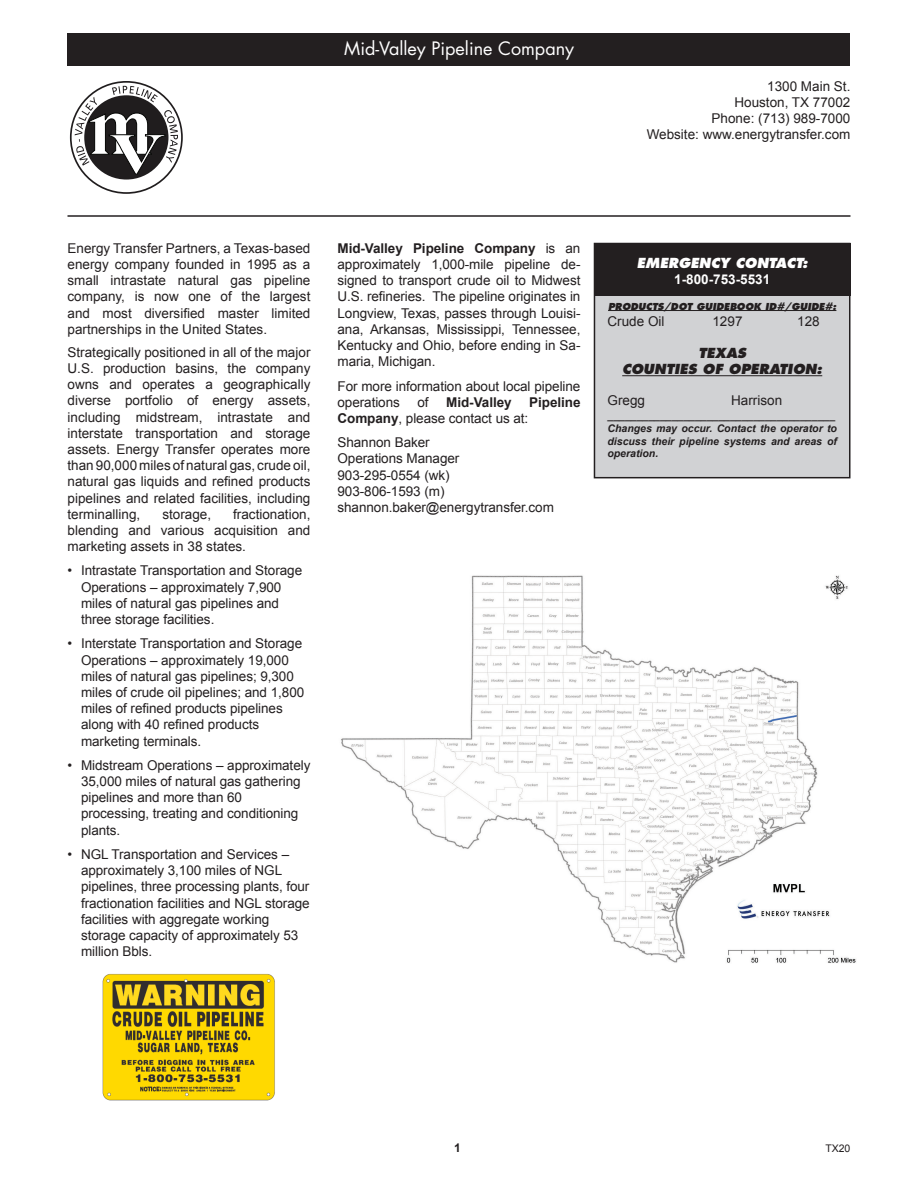
<style>
.page{position:relative;width:918px;height:1188px;background:#fff}
.page>*{position:absolute;margin:0;border:0;box-sizing:border-box;transform-origin:0 0}
.t1{font:18px "Futura";color:#fff}
.t2{font:13.5px/16.2px "Arial";letter-spacing:-.005em;color:#231f20}
.t3{font:italic 800 13.5px "Futura";color:#231f20}
.t4{font:700 13.5px "Arial";letter-spacing:-.005em;color:#231f20}
.t5{font:italic 800 13.5px "Futura";color:#fff}
.t6{font:700 13.5px "Arial";color:#fff}
.t7{font:700 12px "Arial";color:#231f20}
.t8{font:italic 700 10.5px/12.6px "Arial";color:#231f20;text-align:justify}
.t9{font:10.5px "Arial";color:#231f20}
.t10{font:italic 800 9.3px "Futura";color:#231f20}
.s1{font-weight:700}
</style>
<div class="page">
<hr style="left:68px;top:215px;width:782px;height:2px;background:#231f20">
<div style="left:68px;top:34px;width:782px;height:32px;background:#231f20"></div>
<div style="left:594px;top:244px;width:256px;height:234px;background:#d1d2d4"></div>
<div style="left:594px;top:243px;width:256px;height:235px;border:2px solid #231f20"></div>
<div style="left:594px;top:243px;width:256px;height:52px;background:#231f20"></div>
<hr style="left:608px;top:310px;width:228px;height:1px;background:#231f20">
<hr style="left:622px;top:375px;width:200px;height:1px;background:#231f20">
<img style="left:341px;top:575px;width:515px;height:388px">
<img style="left:102px;top:974px;width:173px;height:127px">
<svg style="left:75px;top:86px;width:103px;height:89px"></svg>
<div style="left:70px;top:81px;width:113px;height:113px;border:2px solid #201d1e;border-radius:50%"></div>
<p class="t1" style="left:344px;top:37px;width:231px">Mid-Valley Pipeline Company</p>
<p class="t2" style="left:767px;top:78px;width:85px">1300 Main St.</p>
<p class="t2" style="left:734px;top:94px;width:118px">Houston, TX 77002</p>
<p class="t2" style="left:712px;top:111px;width:140px">Phone: (713) 989-7000</p>
<p class="t2" style="left:647px;top:127px;width:205px">Website: www.energytransfer.com</p>
<p class="t2" style="left:68px;top:240px;width:244px;text-align:justify">Energy Transfer Partners, a Texas-based energy company founded in 1995 as a small intrastate natural gas pipeline company, is now one of the largest and most diversified master limited partnerships in the United States.</p>
<p class="t2" style="left:68px;top:344px;width:244px;text-align:justify">Strategically positioned in all of the major U.S. production basins, the company owns and operates a geographically diverse portfolio of energy assets, including midstream, intrastate and interstate transportation and storage assets. Energy Transfer operates more than 90,000 miles of natural gas, crude oil, natural gas liquids and refined products pipelines and related facilities, including terminalling,</p>
<p class="t2" style="left:68px;top:506px;width:244px;text-align:justify;text-indent:166px">fractionation, blending and various acquisition and marketing assets in 38 states.</p>
<p class="t2" style="left:81px;top:563px;width:223px;text-indent:-14px">• Intrastate Transportation and Storage Operations – approximately 7,900 miles of natural gas pipelines and three storage facilities.</p>
<p class="t2" style="left:81px;top:636px;width:225px;text-indent:-14px">• Interstate Transportation and Storage Operations – approximately 19,000 miles of natural gas pipelines; 9,300 miles of crude oil pipelines; and 1,800 miles of refined products pipelines along with 40 refined products marketing terminals.</p>
<p class="t2" style="left:81px;top:757px;width:231px;text-indent:-14px">• Midstream Operations – approximately<br>35,000 miles of natural gas gathering pipelines and more than 60 processing, treating and conditioning plants.</p>
<p class="t2" style="left:81px;top:846px;width:230px;text-indent:-14px">• NGL Transportation and Services – approximately 3,100 miles of NGL pipelines, three processing plants, four fractionation facilities and NGL storage facilities with aggregate working storage capacity of approximately 53 million Bbls.</p>
<p class="t2" style="left:162px;top:506px;width:50px">storage,</p>
<p class="t2" style="left:338px;top:240px;width:244px;text-align:justify"><span class="s1">Mid-Valley Pipeline Company</span> is an approximately 1,000-mile pipeline de&shy;signed to transport crude oil to Midwest U.S. refineries. The pipeline originates in Longview, Texas, passes through Louisi&shy;ana, Arkansas, Mississippi, Tennessee, Kentucky and Ohio, before ending in Sa&shy;maria, Michigan.</p>
<p class="t2" style="left:338px;top:378px;width:244px">For more information about local pipeline operations</p>
<p class="t2" style="left:417px;top:394px;width:13px">of</p>
<p class="t4" style="left:446px;top:393px;width:67px">Mid-Valley</p>
<p class="t4" style="left:529px;top:393px;width:53px">Pipeline</p>
<p class="t2" style="left:338px;top:410px;width:192px"><span class="s1">Company</span>, please contact us at:</p>
<p class="t2" style="left:338px;top:435px;width:123px">Shannon Baker<br>Operations Manager<br>903-295-0554 (wk)</p>
<p class="t2" style="left:338px;top:483px;width:218px">903-806-1593 (m) shannon.baker@energytransfer.com</p>
<p class="t5" style="left:637px;top:254px;width:172px">EMERGENCY CONTACT:</p>
<p class="t6" style="left:674px;top:270px;width:98px">1-800-753-5531</p>
<p class="t10" style="left:608px;top:300px;width:230px">PRODUCTS/DOT GUIDEBOOK ID#/GUIDE#:</p>
<p class="t2" style="left:608px;top:313px;width:59px">Crude Oil</p>
<p class="t2" style="left:712px;top:313px;width:32px">1297</p>
<p class="t2" style="left:797px;top:313px;width:24px">128</p>
<p class="t3" style="left:698px;top:345px;width:49px">TEXAS</p>
<p class="t3" style="left:622px;top:361px;width:202px">COUNTIES OF OPERATION:</p>
<p class="t2" style="left:608px;top:392px;width:39px">Gregg</p>
<p class="t2" style="left:731px;top:392px;width:53px">Harrison</p>
<p class="t8" style="left:608px;top:410px;width:229px">_______________________________________</p>
<p class="t8" style="left:608px;top:422px;width:231px">Changes may occur. Contact the operator to discuss their pipeline systems and areas of operation.</p>
<p class="t7" style="left:454px;top:1140px;width:8px">1</p>
<p class="t9" style="left:825px;top:1141px;width:27px">TX20</p>
</div>
